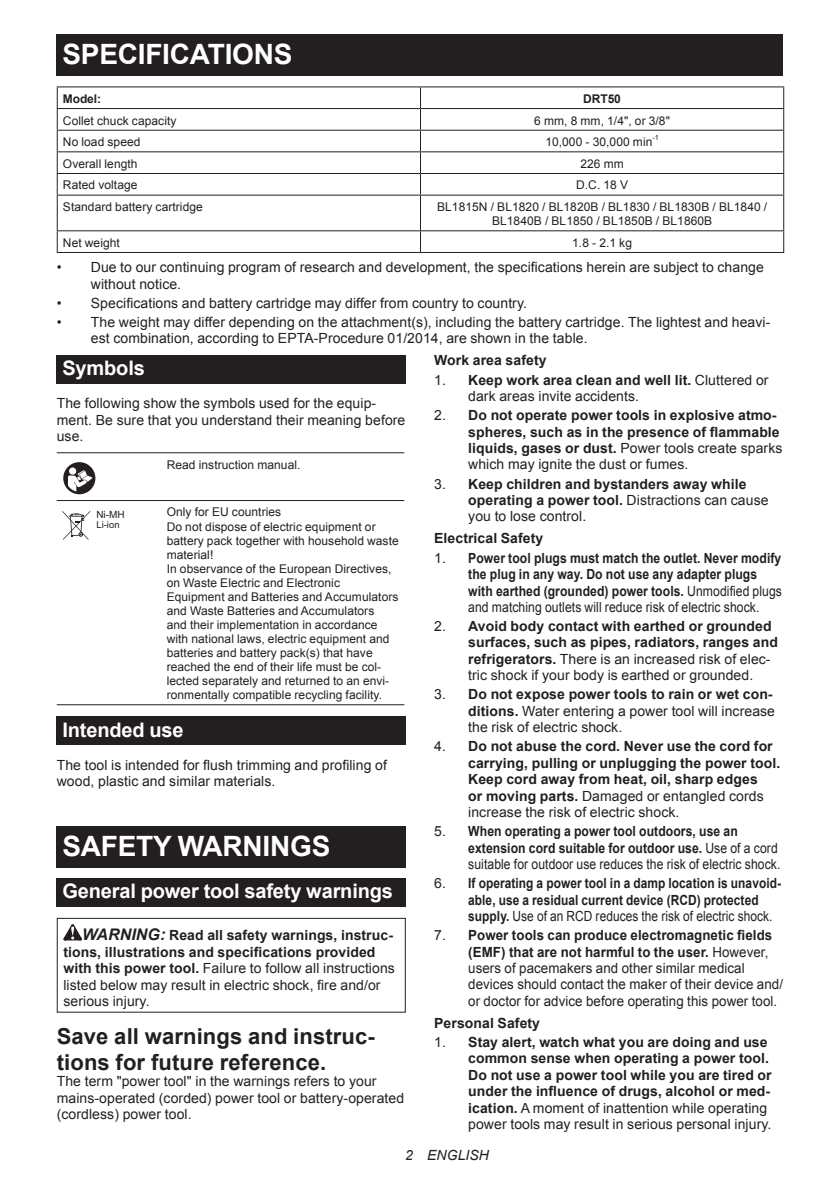
<style>
.page{position:relative;width:840px;height:1191px;background:#fff}
.page>*{position:absolute;margin:0;border:0;box-sizing:border-box;transform-origin:0 0}
.t1{font:700 28px "Arial";letter-spacing:-.01em;color:#fff}
.t2{font:700 22px/25.8px "Arial";letter-spacing:.005em;color:#231f20}
.t3{font:700 20px "Arial";letter-spacing:-.01em;color:#fff}
.t4{font:700 14px/16.4px "Arial";letter-spacing:.005em;color:#231f20}
.t5{font:14px/16.4px "Arial";letter-spacing:.005em;color:#231f20}
.t6{font:700 14px/16.4px "Arial";letter-spacing:.005em;color:#231f20;scale:.87 1}
.t7{font:700 14px/16.4px "Arial";letter-spacing:.005em;color:#231f20;scale:.85 1}
.t8{font:italic 14px "Arial";letter-spacing:.005em;color:#231f20}
.t9{font:12px/14px "Arial";letter-spacing:.005em;color:#231f20;text-align:center}
.t10{font:700 12px "Arial";letter-spacing:-.01em;color:#231f20}
.t11{font:10px "Arial";color:#231f20}
.t12{font:9.6px "Arial";color:#231f20}
.t13{font:7.2px "Arial";color:#231f20}
.s1{font-weight:700}
.s2{font-weight:400}
.s3{font-style:italic;font-size:16px}
</style>
<div class="page">
<div style="left:57px;top:34px;width:725px;height:41px;background:#231f20"></div>
<hr style="left:57px;top:86px;width:363px;height:1px;background:#231f20">
<hr style="left:420px;top:86px;width:363px;height:1px;background:#231f20">
<hr style="left:57px;top:108px;width:363px;height:1px;background:#231f20">
<hr style="left:420px;top:108px;width:363px;height:1px;background:#231f20">
<hr style="left:57px;top:130px;width:363px;height:1px;background:#231f20">
<hr style="left:420px;top:130px;width:363px;height:1px;background:#231f20">
<hr style="left:57px;top:151px;width:363px;height:1px;background:#231f20">
<hr style="left:420px;top:151px;width:363px;height:1px;background:#231f20">
<hr style="left:57px;top:173px;width:363px;height:1px;background:#231f20">
<svg style="left:57px;top:87px;width:1px;height:108px"></svg>
<hr style="left:420px;top:173px;width:363px;height:1px;background:#231f20">
<svg style="left:420px;top:87px;width:1px;height:108px"></svg>
<hr style="left:57px;top:195px;width:363px;height:1px;background:#231f20">
<hr style="left:57px;top:196px;width:1px;height:34px;background:#231f20">
<hr style="left:420px;top:195px;width:363px;height:1px;background:#231f20">
<hr style="left:420px;top:196px;width:1px;height:34px;background:#231f20">
<hr style="left:782px;top:196px;width:1px;height:34px;background:#231f20">
<hr style="left:57px;top:230px;width:363px;height:1px;background:#231f20">
<svg style="left:57px;top:231px;width:1px;height:21px"></svg>
<hr style="left:420px;top:230px;width:363px;height:1px;background:#231f20">
<svg style="left:420px;top:231px;width:1px;height:21px"></svg>
<hr style="left:57px;top:252px;width:363px;height:1px;background:#231f20">
<hr style="left:420px;top:252px;width:363px;height:1px;background:#231f20">
<div style="left:57px;top:355px;width:348px;height:28px;background:#231f20"></div>
<hr style="left:57px;top:452px;width:104px;height:1px;background:#231f20">
<hr style="left:161px;top:452px;width:243px;height:1px;background:#231f20">
<hr style="left:57px;top:500px;width:104px;height:1px;background:#231f20">
<hr style="left:161px;top:500px;width:243px;height:1px;background:#231f20">
<hr style="left:57px;top:704px;width:104px;height:1px;background:#231f20">
<hr style="left:161px;top:704px;width:243px;height:1px;background:#231f20">
<svg style="left:63px;top:462px;width:32px;height:32px"></svg>
<svg style="left:62px;top:511px;width:28px;height:29px"></svg>
<div style="left:57px;top:716px;width:348px;height:29px;background:#231f20"></div>
<div style="left:57px;top:826px;width:348px;height:41px;background:#231f20"></div>
<div style="left:57px;top:878px;width:348px;height:29px;background:#231f20"></div>
<svg style="left:63px;top:924px;width:19px;height:16px"></svg>
<div style="left:57px;top:918px;width:348px;height:94px;border:1px solid #231f20"></div>
<h1 class="t1" style="left:62px;top:35px;width:231px">SPECIFICATIONS</h1>
<p class="t10" style="left:63px;top:91px;width:40px">Model:</p>
<p class="t10" style="left:583px;top:91px;width:39px">DRT50</p>
<p class="t9" style="left:63px;top:113px;width:115px">Collet chuck capacity</p>
<p class="t9" style="left:534px;top:113px;width:137px">6 mm, 8 mm, 1/4", or 3/8"</p>
<p class="t9" style="left:63px;top:135px;width:79px">No load speed</p>
<p class="t9" style="left:545px;top:135px;width:108px">10,000 - 30,000 min</p>
<p class="t13" style="left:652px;top:133px;width:8px">-1</p>
<p class="t9" style="left:63px;top:157px;width:76px">Overall length</p>
<p class="t9" style="left:580px;top:157px;width:45px">226 mm</p>
<p class="t9" style="left:63px;top:178px;width:76px">Rated voltage</p>
<p class="t9" style="left:576px;top:178px;width:53px">D.C. 18 V</p>
<p class="t9" style="left:63px;top:200px;width:141px">Standard battery cartridge</p>
<p class="t9" style="left:437px;top:200px;width:331px">BL1815N / BL1820 / BL1820B / BL1830 / BL1830B / BL1840 /<br>BL1840B / BL1850 / BL1850B / BL1860B</p>
<p class="t9" style="left:63px;top:236px;width:58px">Net weight</p>
<p class="t9" style="left:572px;top:236px;width:61px">1.8 - 2.1 kg</p>
<p class="t5" style="left:91px;top:259px;width:674px;text-indent:-34px">• Due to our continuing program of research and development, the specifications herein are subject to change without notice.</p>
<p class="t5" style="left:57px;top:295px;width:471px">• Specifications and battery cartridge may differ from country to country.</p>
<p class="t5" style="left:91px;top:314px;width:680px;text-indent:-34px">• The weight may differ depending on the attachment(s), including the battery cartridge. The lightest and heavi&shy;est combination, according to EPTA-Procedure 01/2014, are shown in the table.</p>
<h3 class="t3" style="left:62px;top:354px;width:84px">Symbols</h3>
<p class="t5" style="left:57px;top:395px;width:350px">The following show the symbols used for the equip&shy;ment. Be sure that you understand their meaning before use.</p>
<p class="t9" style="left:167px;top:457px;width:135px">Read instruction manual.</p>
<p class="t4" style="left:434px;top:353px;width:114px">Work area safety</p>
<p class="t5" style="left:468px;top:372px;width:302px;text-indent:-34px">1. <span class="s1">Keep work area clean and well lit.</span> Cluttered or dark areas invite accidents.</p>
<p class="t4" style="left:468px;top:407px;width:315px;text-indent:-34px"><span class="s2">2.</span> Do not operate power tools in explosive atmo&shy;spheres, such as in the presence of flammable liquids, gases or dust. <span class="s2">Power tools create sparks which may ignite the dust or fumes.</span></p>
<p class="t4" style="left:468px;top:476px;width:301px;text-indent:-34px"><span class="s2">3.</span> Keep children and bystanders away while operating a power tool. <span class="s2">Distractions can cause you to lose control.</span></p>
<p class="t4" style="left:434px;top:531px;width:111px">Electrical Safety</p>
<p class="t6" style="left:468px;top:550px;width:362px;text-indent:-34px"><span class="s2">1.</span> Power tool plugs must match the outlet. Never modify the plug in any way. Do not use any adapter plugs with earthed (grounded) power tools. <span class="s2">Unmodified plugs and matching outlets will reduce risk of electric shock.</span></p>
<p class="t4" style="left:468px;top:618px;width:311px;text-indent:-34px"><span class="s2">2.</span> Avoid body contact with earthed or grounded surfaces, such as pipes, radiators, ranges and refrigerators. <span class="s2">There is an increased risk of elec&shy;tric shock if your body is earthed or grounded.</span></p>
<p class="t5" style="left:468px;top:686px;width:308px;text-indent:-34px">3. <span class="s1">Do not expose power tools to rain or wet con&shy;ditions.</span> Water entering a power tool will increase the risk of electric shock.</p>
<p class="t4" style="left:468px;top:738px;width:313px;text-indent:-34px"><span class="s2">4.</span> Do not abuse the cord. Never use the cord for carrying, pulling or unplugging the power tool.<br>Keep cord away from heat, oil, sharp edges<br>or moving parts. <span class="s2">Damaged or entangled cords increase the risk of electric shock.</span></p>
<p class="t6" style="left:468px;top:823px;width:360px;text-indent:-34px"><span class="s2">5.</span> When operating a power tool outdoors, use an extension cord suitable for outdoor use. <span class="s2">Use of a cord suitable for outdoor use reduces the risk of electric shock.</span></p>
<p class="t7" style="left:468px;top:875px;width:369px;text-indent:-34px"><span class="s2">6.</span> If operating a power tool in a damp location is unavoid&shy;able, use a residual current device (RCD) protected supply. <span class="s2">Use of an RCD reduces the risk of electric shock.</span></p>
<p class="t5" style="left:468px;top:927px;width:316px;text-indent:-34px">7. <span class="s1">Power tools can produce electromagnetic fields (EMF) that are not harmful to the user.</span> However, users of pacemakers and other similar medical devices should contact the maker of their device and/ or doctor for advice before operating this power tool.</p>
<p class="t4" style="left:434px;top:1015px;width:107px">Personal Safety</p>
<p class="t4" style="left:468px;top:1034px;width:305px;text-indent:-34px"><span class="s2">1.</span> Stay alert, watch what you are doing and use common sense when operating a power tool.<br>Do not use a power tool while you are tired or under the influence of drugs, alcohol or med&shy;ication. <span class="s2">A moment of inattention while operating power tools may result in serious personal injury.</span></p>
<p class="t9" style="left:167px;top:505px;width:233px;text-align:left">Only for EU countries<br>Do not dispose of electric equipment or battery pack together with household waste material!<br>In observance of the European Directives, on Waste Electric and Electronic Equipment and Batteries and Accumulators and Waste Batteries and Accumulators<br>and their implementation in accordance with national laws, electric equipment and batteries and battery pack(s) that have reached the end of their life must be col&shy;lected separately and returned to an envi&shy;ronmentally compatible recycling facility.</p>
<h3 class="t3" style="left:62px;top:716px;width:122px">Intended use</h3>
<p class="t5" style="left:57px;top:757px;width:331px">The tool is intended for flush trimming and profiling of wood, plastic and similar materials.</p>
<p class="t11" style="left:96px;top:508px;width:30px">Ni-MH</p>
<p class="t12" style="left:96px;top:519px;width:25px">Li-ion</p>
<h1 class="t1" style="left:62px;top:827px;width:269px">SAFETY WARNINGS</h1>
<h3 class="t3" style="left:62px;top:878px;width:332px">General power tool safety warnings</h3>
<p class="t4" style="left:63px;top:927px;width:333px;text-indent:19px"><span class="s3">WARNING:</span> Read all safety warnings, instruc&shy;tions, illustrations and specifications provided with this power tool. <span class="s2">Failure to follow all instructions listed below may result in electric shock, fire and/or serious injury.</span></p>
<h2 class="t2" style="left:57px;top:1024px;width:319px">Save all warnings and instruc&shy;tions for future reference.</h2>
<p class="t5" style="left:57px;top:1073px;width:349px">The term "power tool" in the warnings refers to your mains-operated (corded) power tool or battery-operated (cordless) power tool.</p>
<p class="t8" style="left:405px;top:1146px;width:85px">2 ENGLISH</p>
</div>
